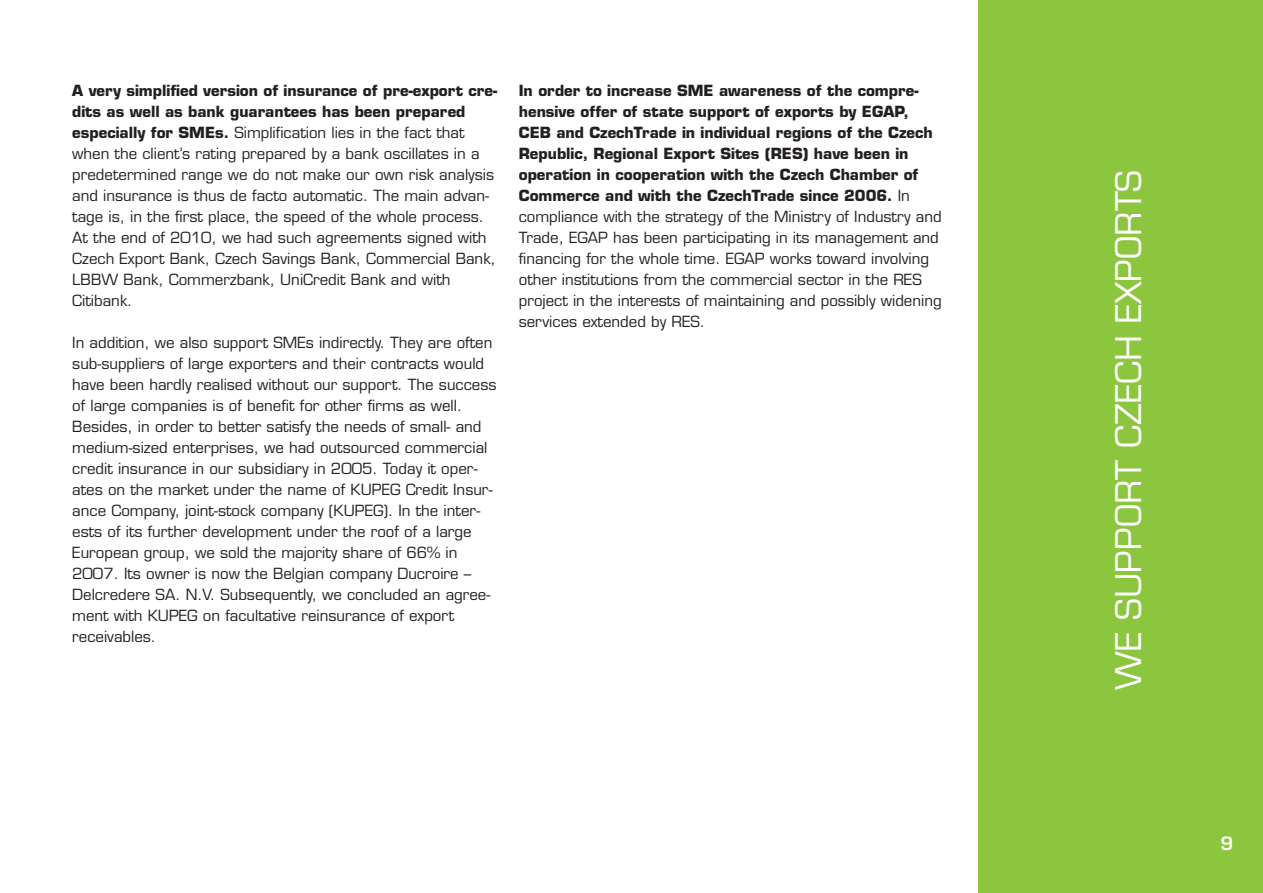
<style>
.page{position:relative;width:1263px;height:893px;background:#fff}
.page>*{position:absolute;margin:0;border:0;box-sizing:border-box;transform-origin:0 0}
.t1{font:34.5px "Eurostile CE";color:#fff}
.t2{font:600 18px "Eurostile CE";color:#fff}
.t3{font:15px/21px "Eurostile CE";color:#231f20}
.s1{font-weight:700}
</style>
<div class="page">
<div style="left:978px;top:0;width:285px;height:893px;background:#8bc63e"></div>
<p class="t3" style="left:72px;top:82px;width:426px"><span class="s1">A very simplified version of insurance of pre-export cre&shy;dits as well as bank guarantees has been prepared especially for SMEs.</span> Simplification lies in the fact that when the client’s rating prepared by a bank oscillates in a predetermined range we do not make our own risk analysis and insurance is thus de facto automatic. The main advan&shy;tage is, in the first place, the speed of the whole process.<br>At the end of 2010, we had such agreements signed with Czech Export Bank, Czech Savings Bank, Commercial Bank, LBBW Bank, Commerzbank, UniCredit Bank and with Citibank.</p>
<p class="t3" style="left:72px;top:334px;width:426px">In addition, we also support SMEs indirectly. They are often sub-suppliers of large exporters and their contracts would have been hardly realised without our support. The success of large companies is of benefit for other firms as well.<br>Besides, in order to better satisfy the needs of small- and medium-sized enterprises, we had outsourced commercial credit insurance in our subsidiary in 2005. Today it oper&shy;ates on the market under the name of KUPEG Credit Insur&shy;ance Company, joint-stock company (KUPEG). In the inter&shy;ests of its further development under the roof of a large European group, we sold the majority share of 66% in 2007. Its owner is now the Belgian company Ducroire – Delcredere SA. N.V. Subsequently, we concluded an agree&shy;ment with KUPEG on facultative reinsurance of export receivables.</p>
<p class="t3" style="left:519px;top:82px;width:424px"><span class="s1">In order to increase SME awareness of the compre&shy;hensive offer of state support of exports by EGAP, CEB and CzechTrade in individual regions of the Czech Republic, Regional Export Sites (RES) have been in operation in cooperation with the Czech Chamber of Commerce and with the CzechTrade since 2006.</span> In compliance with the strategy of the Ministry of Industry and Trade, EGAP has been participating in its management and financing for the whole time. EGAP works toward involving other institutions from the commercial sector in the RES project in the interests of maintaining and possibly widening services extended by RES.</p>
<h1 class="t1" style="left:1115px;top:690px;width:521px;rotate:-90deg">WE SUPPORT CZECH EXPORTS</h1>
<p class="t2" style="left:1220px;top:837px;width:14px">9</p>
</div>
